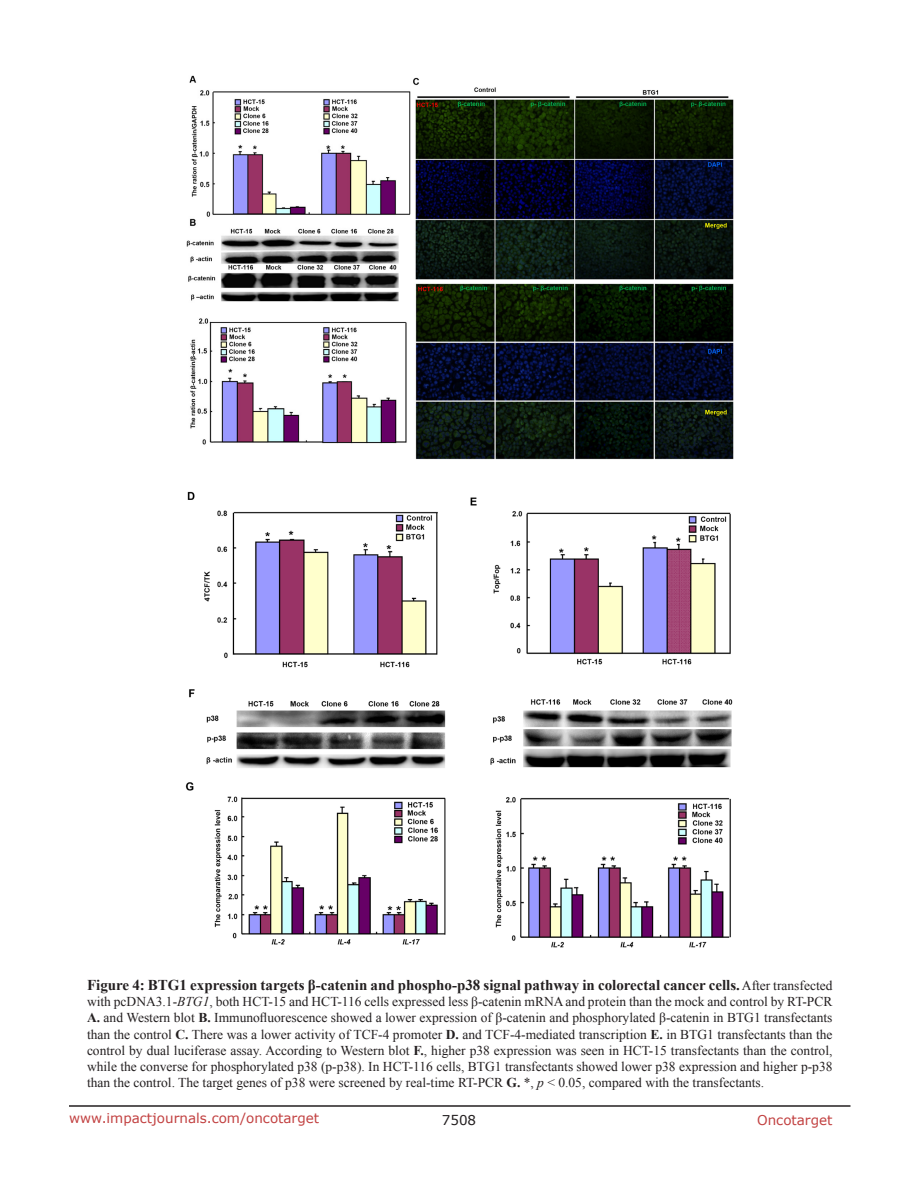
<style>
.page{position:relative;width:918px;height:1188px;background:#fff}
.page>*{position:absolute;margin:0;border:0;box-sizing:border-box;transform-origin:0 0}
.figuretext{font:700 15px "Times New Roman";color:#231f20}
.figuretext-2{font:13.5px/16.2px "Times New Roman";color:#231f20;text-align:justify}
.t1{font:13.5px "Verdana";color:#c24141}
.t2{font:13.5px "Verdana";color:#231f20}
.s1{font-weight:400;font-size:13.5px}
.s2{font-style:italic}
.s3{font-weight:700}
</style>
<div class="page">
<hr style="left:69px;top:1105px;width:781px;height:2px;background:#231f20">
<img style="left:185px;top:491px;width:548px;height:457px">
<img style="left:186px;top:75px;width:547px;height:384px">
<p class="figuretext" style="left:87px;top:975px;width:747px">Figure 4: BTG1 expression targets β-catenin and phospho-p38 signal pathway in colorectal cancer cells. <span class="s1">After transfected</span></p>
<p class="figuretext-2" style="left:87px;top:993px;width:747px">with pcDNA3.1-<span class="s2">BTG1</span>, both HCT-15 and HCT-116 cells expressed less β-catenin mRNA and protein than the mock and control by RT-PCR <span class="s3">A.</span> and Western blot <span class="s3">B.</span> Immunofluorescence showed a lower expression of β-catenin and phosphorylated β-catenin in BTG1 transfectants than the control <span class="s3">C.</span> There was a lower activity of TCF-4 promoter <span class="s3">D.</span> and TCF-4-mediated transcription <span class="s3">E.</span> in BTG1 transfectants than the control by dual luciferase assay. According to Western blot <span class="s3">F.</span>, higher p38 expression was seen in HCT-15 transfectants than the control, while the converse for phosphorylated p38 (p-p38). In HCT-116 cells, BTG1 transfectants showed lower p38 expression and higher p-p38 than the control. The target genes of p38 were screened by real-time RT-PCR <span class="s3">G.</span> *, <span class="s2">p</span> &lt; 0.05, compared with the transfectants.</p>
<p class="t1" style="left:69px;top:1109px;width:252px">www.impactjournals.com/oncotarget</p>
<p class="t2" style="left:442px;top:1111px;width:36px">7508</p>
<p class="t1" style="left:757px;top:1111px;width:77px">Oncotarget</p>
</div>
